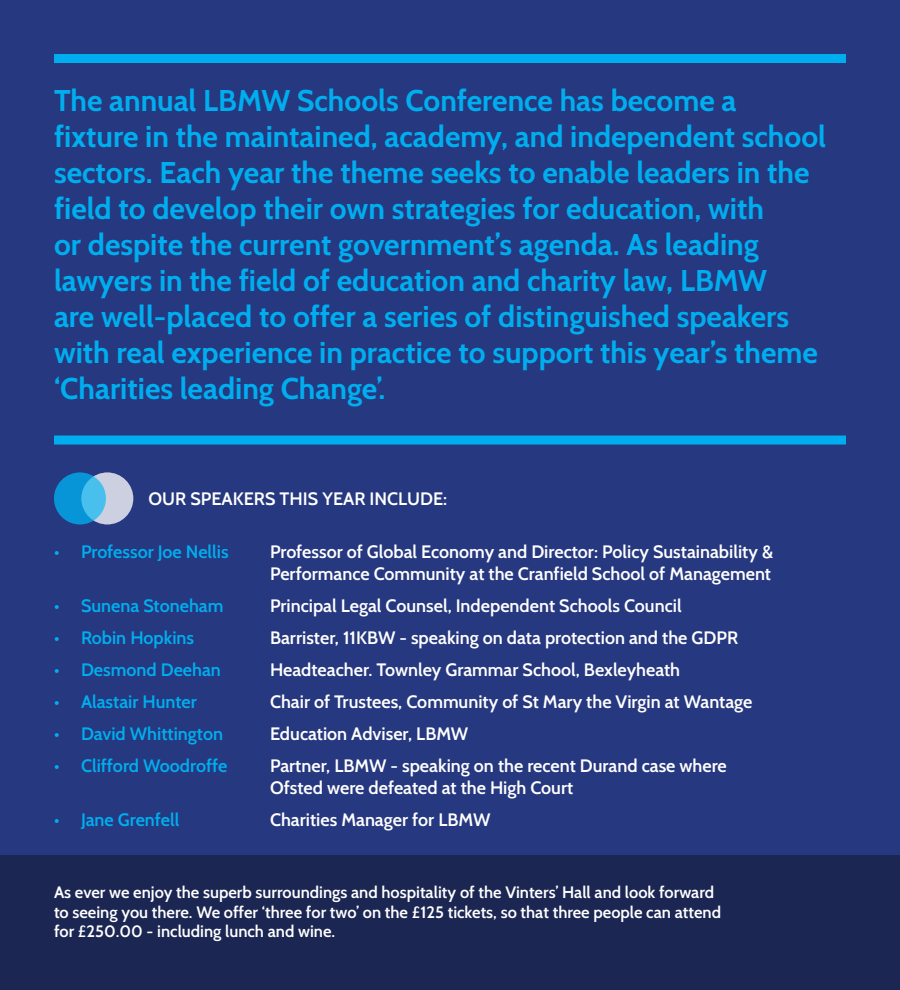
<style>
.page{position:relative;width:900px;height:990px;background:#26387f}
.page>*{position:absolute;margin:0;border:0;box-sizing:border-box;transform-origin:0 0}
.t1{font:700 30px/36px "Cabin";color:#00aeef}
.t2{font:600 18px/21.6px "Cabin";color:#fff}
.t3{font:600 18px "Cabin";color:#00aeef}
.t4{font:600 16.5px/19.8px "Cabin";color:#fff}
</style>
<div class="page">
<div style="left:0;top:855px;width:900px;height:135px;background:#1b2653"></div>
<div style="left:54px;top:436px;width:792px;height:9px;background:#00aeef"></div>
<div style="left:54px;top:54px;width:792px;height:9px;background:#00aeef"></div>
<div style="left:81px;top:472px;width:52px;height:52px;background:#ccd0e1;border-radius:50%"></div>
<svg style="left:54px;top:472px;width:52px;height:52px;background:#1fa3de"></svg>
<p class="t1" style="left:54px;top:82px;width:774px">The annual LBMW Schools Conference has become a fixture in the maintained, academy, and independent school sectors. Each year the theme seeks to enable leaders in the field to develop their own strategies for education, with<br>or despite the current government’s agenda. As leading lawyers in the field of education and charity law, LBMW<br>are well-placed to offer a series of distinguished speakers with real experience in practice to support this year’s theme ‘Charities leading Change’.</p>
<p class="t2" style="left:148px;top:488px;width:300px">OUR SPEAKERS THIS YEAR INCLUDE:</p>
<p class="t3" style="left:54px;top:541px;width:176px">• Professor Joe Nellis</p>
<p class="t2" style="left:270px;top:541px;width:505px">Professor of Global Economy and Director: Policy Sustainability &amp;<br>Performance Community at the Cranfield School of Management</p>
<p class="t3" style="left:54px;top:595px;width:171px">• Sunena Stoneham</p>
<p class="t2" style="left:270px;top:595px;width:413px">Principal Legal Counsel, Independent Schools Council</p>
<p class="t3" style="left:54px;top:627px;width:142px">• Robin Hopkins</p>
<p class="t2" style="left:270px;top:627px;width:470px">Barrister, 11KBW - speaking on data protection and the GDPR</p>
<p class="t3" style="left:54px;top:659px;width:168px">• Desmond Deehan</p>
<p class="t2" style="left:270px;top:659px;width:412px">Headteacher. Townley Grammar School, Bexleyheath</p>
<p class="t3" style="left:54px;top:691px;width:144px">• Alastair Hunter</p>
<p class="t2" style="left:270px;top:691px;width:484px">Chair of Trustees, Community of St Mary the Virgin at Wantage</p>
<p class="t3" style="left:54px;top:723px;width:171px">• David Whittington</p>
<p class="t2" style="left:270px;top:723px;width:200px">Education Adviser, LBMW</p>
<p class="t3" style="left:54px;top:755px;width:175px">• Clifford Woodroffe</p>
<p class="t2" style="left:270px;top:755px;width:458px">Partner, LBMW - speaking on the recent Durand case where<br>Ofsted were defeated at the High Court</p>
<p class="t3" style="left:54px;top:809px;width:127px">• Jane Grenfell</p>
<p class="t2" style="left:270px;top:809px;width:222px">Charities Manager for LBMW</p>
<p class="t4" style="left:54px;top:882px;width:669px">As ever we enjoy the superb surroundings and hospitality of the Vinters’ Hall and look forward to seeing you there. We offer ‘three for two’ on the £125 tickets, so that three people can attend for £250.00 - including lunch and wine.</p>
</div>
